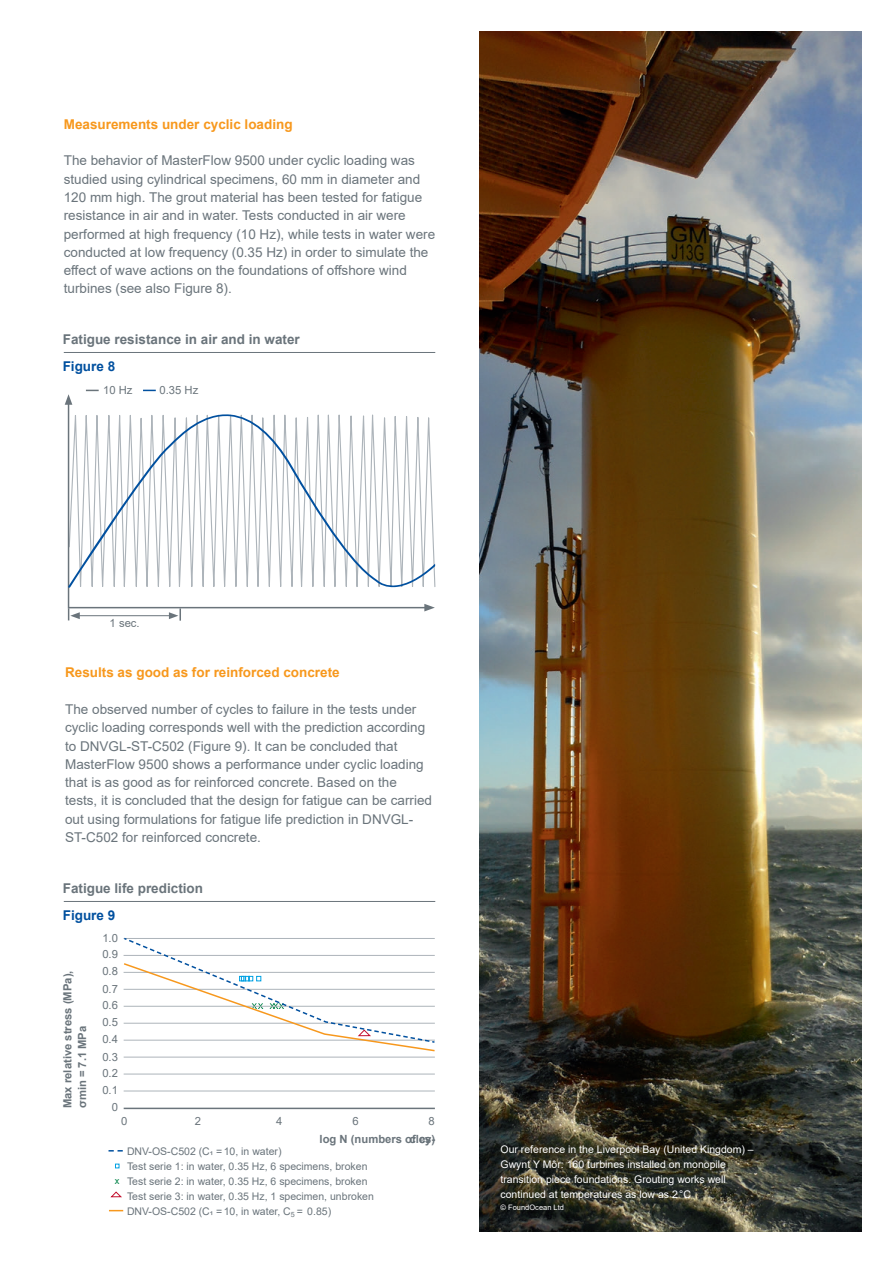
<style>
.page{position:relative;width:893px;height:1263px;background:#fff}
.page>*{position:absolute;margin:0;border:0;box-sizing:border-box;transform-origin:0 0}
.Copy____Body_Text{font:13.5px/18.3px "Arial";color:#6a747b}
.Copy____Subheadline{font:700 13.5px "Arial";color:#f7981d}
.Copy____Body_Text-2{font:700 13.5px "Arial";color:#6a747b}
.Copy____Body_Text-3{font:700 13.5px "Arial";color:#01509f}
.Copy____Table{font:11.25px "Arial";color:#6a747b}
.Copy____Sternchen_Te{font:700 11.25px/14.9px "Arial";color:#6a747b}
.Copy____Table-2{font:700 11.25px "Arial";color:#6a747b}
.Copy____Table-3{font:10.5px "Arial";color:#6a747b}
.Border____Caption_Wh{font:10.5px/15px "Arial";color:#fff}
.t1{font:9.3px "Arial";color:#008247}
.Border____Caption_Wh-2{font:7.5px "Arial";color:#fff}
</style>
<div class="page">
<img style="left:479px;top:32px;width:382px;height:1199px">
<svg style="left:68px;top:389px;width:368px;height:232px"></svg>
<svg style="left:67px;top:401px;width:361px;height:208px"></svg>
<svg style="left:65px;top:394px;width:7px;height:11px"></svg>
<svg style="left:424px;top:604px;width:11px;height:7px"></svg>
<svg style="left:68px;top:412px;width:367px;height:176px"></svg>
<svg style="left:86px;top:390px;width:13px;height:1px"></svg>
<svg style="left:143px;top:390px;width:13px;height:1px"></svg>
<svg style="left:115px;top:1164px;width:4px;height:4px"></svg>
<svg style="left:110px;top:1191px;width:11px;height:6px"></svg>
<svg style="left:109px;top:1210px;width:14px;height:1px"></svg>
<hr style="left:124px;top:1057px;width:311px;height:1px;background:#adb4ba">
<hr style="left:124px;top:1074px;width:311px;height:1px;background:#adb4ba">
<hr style="left:124px;top:1090px;width:311px;height:1px;background:#adb4ba">
<hr style="left:124px;top:1108px;width:311px;height:1px;background:#6a747b">
<svg style="left:123px;top:937px;width:312px;height:115px"></svg>
<hr style="left:64px;top:352px;width:371px;height:1px;background:#6a747b">
<hr style="left:64px;top:901px;width:371px;height:1px;background:#6a747b">
<p class="Copy____Subheadline" style="left:64px;top:115px;width:230px">Measurements under cyclic loading</p>
<p class="Copy____Body_Text" style="left:64px;top:151px;width:373px">The behavior of MasterFlow 9500 under cyclic loading was studied using cylindrical specimens, 60 mm in diameter and 120 mm high. The grout material has been tested for fatigue resistance in air and in water. Tests conducted in air were performed at high frequency (10 Hz), while tests in water were conducted at low frequency (0.35 Hz) in order to simulate the effect of wave actions on the foundations of offshore wind turbines (see also Figure 8).</p>
<p class="Copy____Body_Text-2" style="left:63px;top:329px;width:239px">Fatigue resistance in air and in water</p>
<p class="Copy____Body_Text-3" style="left:63px;top:357px;width:54px">Figure 8</p>
<p class="Copy____Table" style="left:103px;top:382px;width:31px">10 Hz</p>
<p class="Copy____Table" style="left:160px;top:382px;width:40px">0.35 Hz</p>
<p class="Copy____Table" style="left:110px;top:615px;width:32px">1 sec.</p>
<p class="Copy____Subheadline" style="left:65px;top:663px;width:276px">Results as good as for reinforced concrete</p>
<p class="Copy____Body_Text" style="left:65px;top:700px;width:368px">The observed number of cycles to failure in the tests under cyclic loading corresponds well with the prediction according to DNVGL-ST-C502 (Figure 9). It can be concluded that MasterFlow 9500 shows a performance under cyclic loading that is as good as for reinforced concrete. Based on the tests, it is concluded that the design for fatigue can be carried out using formulations for fatigue life prediction in DNVGL-ST-C502 for reinforced concrete.</p>
<p class="Copy____Body_Text-2" style="left:63px;top:878px;width:142px">Fatigue life prediction</p>
<p class="Copy____Body_Text-3" style="left:63px;top:906px;width:54px">Figure 9</p>
<p class="Copy____Table" style="left:102px;top:930px;width:17px">1.0</p>
<p class="Copy____Sternchen_Te" style="left:60px;top:1108px;width:139px;rotate:-90deg">Max relative stress (MPa), σmin = 7.1 MPa</p>
<p class="Copy____Table" style="left:102px;top:947px;width:17px">0.9</p>
<p class="Copy____Table" style="left:102px;top:963px;width:17px">0.8</p>
<p class="Copy____Table" style="left:102px;top:981px;width:17px">0.7</p>
<p class="Copy____Table" style="left:102px;top:998px;width:17px">0.6</p>
<p class="Copy____Table" style="left:102px;top:1015px;width:17px">0.5</p>
<p class="Copy____Table" style="left:102px;top:1032px;width:17px">0.4</p>
<p class="Copy____Table" style="left:102px;top:1049px;width:17px">0.3</p>
<p class="Copy____Table" style="left:102px;top:1065px;width:17px">0.2</p>
<p class="Copy____Table" style="left:102px;top:1082px;width:17px">0.1</p>
<p class="Copy____Table" style="left:112px;top:1100px;width:8px">0</p>
<p class="Copy____Table" style="left:121px;top:1113px;width:8px">0</p>
<p class="Copy____Table" style="left:195px;top:1113px;width:8px">2</p>
<p class="Copy____Table" style="left:276px;top:1113px;width:8px">4</p>
<p class="Copy____Table" style="left:352px;top:1113px;width:8px">6</p>
<p class="Copy____Table" style="left:429px;top:1113px;width:8px">8</p>
<p class="Copy____Table-2" style="left:320px;top:1131px;width:113px">log N (numbers of cy</p>
<p class="Copy____Table-2" style="left:410px;top:1131px;width:27px">cles)-</p>
<p class="Copy____Table-3" style="left:127px;top:1144px;width:156px">DNV-OS-C502 (C¹ =10, in water)</p>
<p class="Copy____Table-3" style="left:127px;top:1159px;width:242px">Test serie 1: in water, 0.35 Hz, 6 specimens, broken</p>
<p class="Copy____Table-3" style="left:127px;top:1174px;width:242px">Test serie 2: in water, 0.35 Hz, 6 specimens, broken</p>
<p class="Copy____Table-3" style="left:127px;top:1189px;width:248px">Test serie 3: in water, 0.35 Hz, 1 specimen, unbroken</p>
<p class="Copy____Table-3" style="left:127px;top:1204px;width:206px">DNV-OS-C502 (C¹ =10, in water, C<sub>5</sub> = 0.85)</p>
<p class="t1" style="left:115px;top:1174px;width:6px">x</p>
<p class="Border____Caption_Wh" style="left:500px;top:1141px;width:255px">Our reference in the Liverpool Bay (United Kingdom) – Gwynt Y Môr: 160 turbines installed on monopile transition piece foundations. Grouting works well continued at temperatures as low as 2°C</p>
<p class="Border____Caption_Wh-2" style="left:500px;top:1202px;width:65px">© FoundOcean Ltd</p>
</div>
